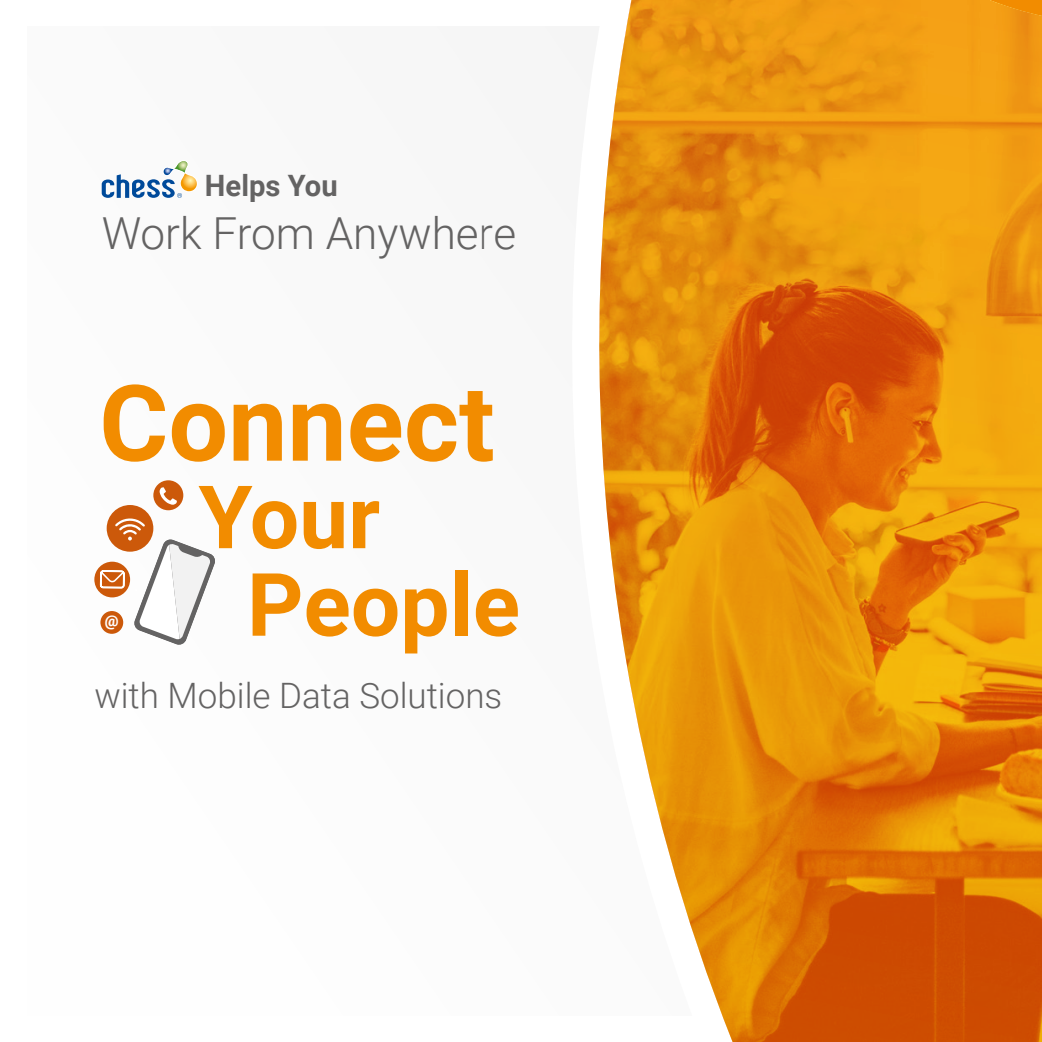
<style>
.page{position:relative;width:1042px;height:1042px;background:#fff}
.page>*{position:absolute;margin:0;border:0;box-sizing:border-box;transform-origin:0 0}
.t1{font:700 105.7px "Roboto";color:#f28c00}
.t2{font:700 87.5px "Roboto";color:#f28c00}
.t3{font:300 44.1px "Roboto";color:#646363}
.t4{font:300 35px "Roboto";color:#646363}
.t5{font:700 29.4px "Roboto";color:#646363}
</style>
<div class="page">
<div style="left:27px;top:26px;width:1015px;height:990px;background:#fbfbfb"></div>
<svg style="left:102px;top:161px;width:95px;height:37px"></svg>
<svg style="left:599px;top:0;width:443px;height:1042px;background:#e68e1c"></svg>
<div style="left:153px;top:480px;width:30px;height:30px;background:#cc590a;border-radius:50%"></div>
<svg style="left:94px;top:561px;width:36px;height:36px"></svg>
<svg style="left:160px;top:487px;width:17px;height:18px"></svg>
<div style="left:107px;top:505px;width:46px;height:47px;background:#cc590a;border-radius:50%"></div>
<svg style="left:99px;top:517px;width:116px;height:128px"></svg>
<p class="t5" style="left:205px;top:165px;width:134px">Helps You</p>
<p class="t3" style="left:102px;top:203px;width:416px">Work From Anywhere</p>
<h1 class="t1" style="left:99px;top:349px;width:397px">Connect</h1>
<h2 class="t2" style="left:198px;top:456px;width:183px">Your</h2>
<h2 class="t2" style="left:247px;top:543px;width:274px">People</h2>
<p class="t4" style="left:94px;top:670px;width:409px">with Mobile Data Solutions</p>
</div>
